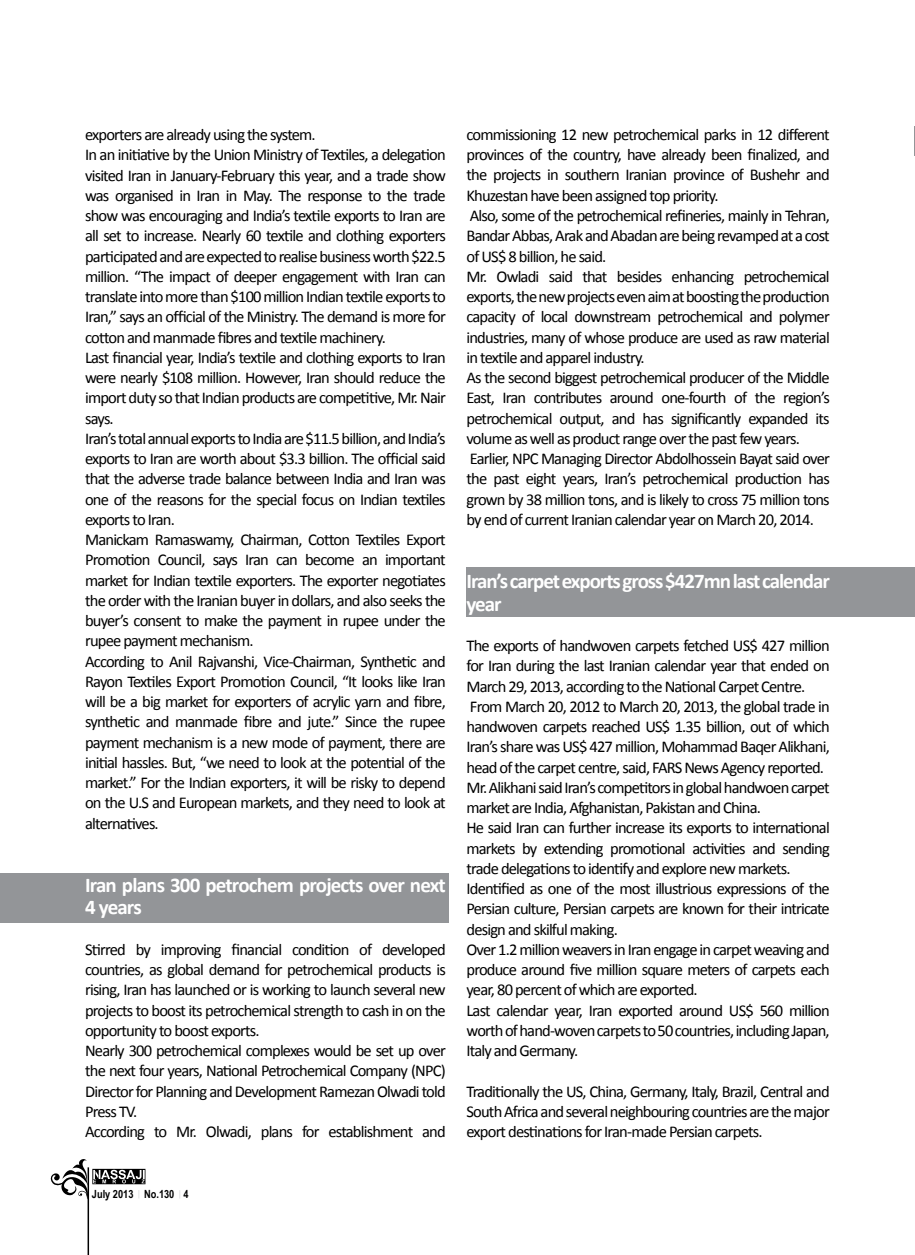
<style>
.page{position:relative;width:915px;height:1255px;background:#fff}
.page>*{position:absolute;margin:0;border:0;box-sizing:border-box;transform-origin:0 0}
.t1{font:700 21px/22.5px "Calibri";letter-spacing:-.05em;color:#fff}
.t2{font:16.5px/20.2px "Calibri";letter-spacing:-.05em;color:#000}
.t3{font:700 11.25px "Arial Narrow";color:#000}
</style>
<div class="page">
<svg style="left:914px;top:126px;width:1px;height:29px"></svg>
<div style="left:0;top:873px;width:448px;height:50px;background:#939598"></div>
<div style="left:466px;top:567px;width:448px;height:50px;background:#939598"></div>
<hr style="left:87px;top:1167px;width:2px;height:87px;background:#000">
<svg style="left:50px;top:1159px;width:95px;height:40px"></svg>
<p class="t2" style="left:85px;top:124px;width:232px">exporters are already using the system.</p>
<p class="t2" style="left:85px;top:145px;width:362px">In an initiative by the Union Ministry of Textiles a, delegation</p>
<p class="t2" style="left:85px;top:165px;width:362px">visited Iran in January-February this year, and a trade show</p>
<p class="t2" style="left:85px;top:185px;width:362px">was organised in Iran in May. The response to the trade</p>
<p class="t2" style="left:85px;top:205px;width:362px">show was encouraging and Indias’ textile exports to Iran are</p>
<p class="t2" style="left:85px;top:226px;width:362px">all set to increase. Nearly 60 textile and clothing exporters</p>
<p class="t2" style="left:85px;top:246px;width:362px">participatedandareexpectedtorealisebusinessworth$22.5</p>
<p class="t2" style="left:85px;top:266px;width:362px">million “. The impact of deeper engagement with Iran can</p>
<p class="t2" style="left:85px;top:286px;width:362px">translate into more than $100 million Indian textile exports to</p>
<p class="t2" style="left:85px;top:307px;width:362px">Iran” , says an official of the Ministry. The demand is more for</p>
<p class="t2" style="left:85px;top:327px;width:302px">cotton and manmade fibres and textile machinery.</p>
<p class="t2" style="left:85px;top:347px;width:362px">Last financial year, Indias’ textile and clothing exports to Iran</p>
<p class="t2" style="left:85px;top:367px;width:362px">were nearly $108 million. However, Iran should reduce the</p>
<p class="t2" style="left:414px;top:388px;width:33px">. Nair</p>
<p class="t2" style="left:85px;top:388px;width:362px">import duty so that Indian products are competitive, Mr says.<br>Irans’ totalannualexportstoIndiaare$11.5billion,andIndias’ exports to Iran are worth about $3.3 billion. The official said that the adverse trade balance between India and Iran was one of the reasons for the special focus on Indian textiles exports to Iran.<br>Manickam Ramaswamy, Chairman, Cotton Textiles Export Promotion Council, says Iran can become an important market for Indian textile exporters. The exporter negotiates the order with the Iranian buyer in dollars, and also seeks the buyer s’ consent to make the payment in rupee under the rupee payment mechanism.<br>According to Anil Rajvanshi, Vice-Chairman, Synthetic and Rayon Textiles Export Promotion Council “, It looks like Iran will be a big market for exporters of acrylic yarn and fibre, synthetic and manmade fibre and jute” . Since the rupee payment mechanism ais new mode of payment, there are initial hassles. But “, we need to look at the potential of the market” . For the Indian exporters it, will be risky to depend on the S.U and European markets, and they need to look at alternatives.</p>
<p class="t1" style="left:85px;top:873px;width:362px">Iran plans 300 petrochem projects over next<br>4 years</p>
<p class="t2" style="left:382px;top:939px;width:65px">developed</p>
<p class="t2" style="left:231px;top:939px;width:52px">financial</p>
<p class="t2" style="left:359px;top:939px;width:14px">of</p>
<p class="t2" style="left:136px;top:939px;width:17px">by</p>
<p class="t2" style="left:85px;top:939px;width:42px">Stirred</p>
<p class="t2" style="left:85px;top:959px;width:362px">countries, as global demand for petrochemical products is</p>
<p class="t2" style="left:85px;top:979px;width:362px">rising, Iran has launched or is working to launch several new</p>
<p class="t2" style="left:85px;top:1000px;width:362px">projects to boost its petrochemical strength to cash in on the</p>
<p class="t2" style="left:85px;top:1020px;width:176px">opportunity to boost exports.</p>
<p class="t2" style="left:85px;top:1040px;width:362px">Nearly 300 petrochemical complexes would be set up over</p>
<p class="t2" style="left:85px;top:1060px;width:362px">the next four years, National Petrochemical Company (NPC(</p>
<p class="t2" style="left:85px;top:1081px;width:362px">Director for Planning and Development Ramezan Olwadi told</p>
<p class="t2" style="left:85px;top:1101px;width:54px">Press TV.</p>
<p class="t2" style="left:422px;top:1121px;width:25px">and</p>
<p class="t2" style="left:292px;top:939px;width:59px">condition</p>
<p class="t2" style="left:161px;top:939px;width:62px">improving</p>
<p class="t2" style="left:302px;top:1121px;width:19px">for</p>
<p class="t2" style="left:206px;top:1121px;width:47px">Olwadi,</p>
<p class="t2" style="left:261px;top:1121px;width:34px">plans</p>
<p class="t2" style="left:328px;top:1121px;width:86px">establishment</p>
<p class="t2" style="left:85px;top:1121px;width:61px">According</p>
<p class="t2" style="left:176px;top:1121px;width:21px">Mr</p>
<p class="t2" style="left:154px;top:1121px;width:15px">to</p>
<p class="t2" style="left:193px;top:1121px;width:6px">.</p>
<p class="t3" style="left:92px;top:1185px;width:43px">July 2013</p>
<p class="t3" style="left:144px;top:1185px;width:32px">No.130</p>
<p class="t3" style="left:183px;top:1185px;width:7px">4</p>
<p class="t2" style="left:466px;top:124px;width:364px">commissioning 12 new petrochemical parks in 12 different</p>
<p class="t2" style="left:466px;top:145px;width:364px">provinces of the country, have already been finalized, and</p>
<p class="t2" style="left:466px;top:165px;width:364px">the projects in southern Iranian province of Bushehr and</p>
<p class="t2" style="left:466px;top:185px;width:253px">Khuzestan have been assigned top priority.</p>
<p class="t2" style="left:469px;top:205px;width:361px">Also, some of the petrochemical refineries, mainly in Tehran,</p>
<p class="t2" style="left:466px;top:226px;width:365px">Bandar Abbas, Arak and Abadan are being revamped at a cost</p>
<p class="t2" style="left:466px;top:246px;width:141px">of US 8$ billion, he said.</p>
<p class="t2" style="left:743px;top:266px;width:87px">petrochemical</p>
<p class="t2" style="left:496px;top:266px;width:44px">Owladi</p>
<p class="t2" style="left:582px;top:266px;width:26px">that</p>
<p class="t2" style="left:616px;top:266px;width:47px">besides</p>
<p class="t2" style="left:671px;top:266px;width:64px">enhancing</p>
<p class="t2" style="left:548px;top:266px;width:26px">said</p>
<p class="t2" style="left:466px;top:266px;width:21px">Mr</p>
<p class="t2" style="left:466px;top:286px;width:364px">exports,thenewprojectsevenaimatboostingtheproduction</p>
<p class="t2" style="left:466px;top:307px;width:364px">capacity of local downstream petrochemical and polymer</p>
<p class="t2" style="left:466px;top:327px;width:364px">industries, many of whose produce are used as raw material</p>
<p class="t2" style="left:466px;top:347px;width:180px">in textile and apparel industry.</p>
<p class="t2" style="left:466px;top:367px;width:364px">As the second biggest petrochemical producer of the Middle</p>
<p class="t2" style="left:783px;top:388px;width:48px">regions’</p>
<p class="t2" style="left:483px;top:266px;width:6px">.</p>
<p class="t2" style="left:661px;top:388px;width:67px">one-fourth</p>
<p class="t2" style="left:734px;top:388px;width:14px">of</p>
<p class="t2" style="left:533px;top:388px;width:70px">contributes</p>
<p class="t2" style="left:754px;top:388px;width:22px">the</p>
<p class="t2" style="left:609px;top:388px;width:45px">around</p>
<p class="t2" style="left:502px;top:388px;width:25px">Iran</p>
<p class="t2" style="left:466px;top:388px;width:364px">East,<br>petrochemical output, and has significantly expanded its volume as well as product range over the past few years.<br>Earlier, NPC Managing Director Abdolhossein Bayat said over the past eight years, Irans’ petrochemical production has grown by 38 million tons, and is likely to cross 75 million tons by end of current Iranian calendar year on March 20, 2014.</p>
<p class="t1" style="left:466px;top:569px;width:365px">Irans’ carpetexportsgross$427mnlastcalendar year</p>
<p class="t2" style="left:466px;top:635px;width:364px">The exports of handwoven carpets fetched US$ 427 million</p>
<p class="t2" style="left:466px;top:655px;width:364px">for Iran during the last Iranian calendar year that ended on</p>
<p class="t2" style="left:466px;top:676px;width:340px">March 29, 2013, according to the National Carpet Centre.</p>
<p class="t2" style="left:470px;top:696px;width:361px">From March 20, 2012 to March 20, 2013, the global trade in</p>
<p class="t2" style="left:466px;top:716px;width:364px">handwoven carpets reached US$ 1.35 billion, out of which</p>
<p class="t2" style="left:466px;top:736px;width:364px">Irans’ share was US$ 427 million, Mohammad Baqer Alikhani,</p>
<p class="t2" style="left:466px;top:757px;width:359px">head of the carpet centre, said, FARS News Agency reported.</p>
<p class="t2" style="left:483px;top:777px;width:348px">.AlikhanisaidIrans’ competitorsinglobalhandwoencarpet</p>
<p class="t2" style="left:466px;top:777px;width:365px">Mr<br>market are India, Afghanistan, Pakistan and China.<br>He said Iran can further increase its exports to international markets by extending promotional activities and sending trade delegations to identify and explore new markets.<br>Identified as one of the most illustrious expressions of the Persian culture, Persian carpets are known for their intricate design and skilful making.<br>Over 1.2 million weavers in Iran engage in carpet weaving and produce around five million square meters of carpets each year, 80 percent of which are exported.<br>Last calendar year, Iran exported around US$ 560 million worthofhand-wovencarpetsto50countries,includingJapan, Italy and Germany.</p>
<p class="t2" style="left:466px;top:1081px;width:364px;text-align:justify">Traditionally the US, China, Germany, Italy, Brazil, Central and SouthAfricaandseveralneighbouringcountriesarethemajor export destinations for Iran-made Persian carpets.</p>
</div>
